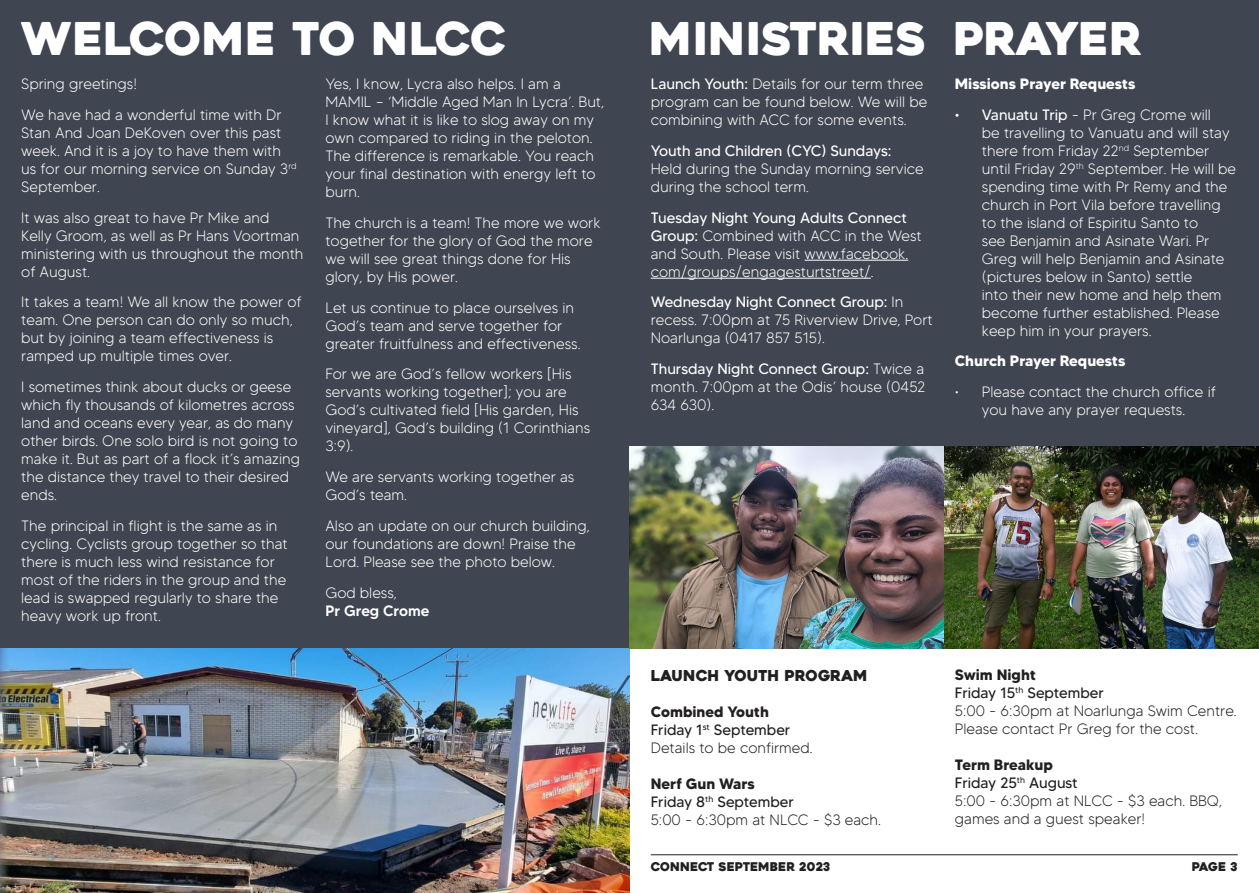
<style>
.page{position:relative;width:1259px;height:893px;background:#fff}
.page>*{position:absolute;margin:0;border:0;box-sizing:border-box;transform-origin:0 0}
.Calendar_Day_Names{font:45px "Heavitas";color:#fff}
.Calendar_Day_Names-2{font:300 15px/18px "MADETOMMY";color:#fff}
.Calendar_Day_Names-3{font:300 15px/18px "MADETOMMY";color:#231f20}
.Calendar_Day_Names-4{font:15px/18px "MADETOMMY";color:#231f20}
.Calendar_Day_Names-5{font:700 15px "MADETOMMY";color:#fff}
.Calendar_Day_Names-6{font:500 15px/18px "MADETOMMY";color:#fff}
.Calendar_Day_Names-7{font:15px "Heavitas";color:#231f20}
.t1{font:12px "Heavitas";color:#231f20}
.s1{font-weight:300}
.s2{font-weight:400}
.s3{font-weight:700}
</style>
<div class="page">
<hr style="left:651px;top:854px;width:586px;height:1px;background:#231f20">
<div style="left:0;top:436px;width:629px;height:212px;background:#404651"></div>
<div style="left:0;top:0;width:1259px;height:446px;background:#404651"></div>
<hr style="left:804px;top:260px;width:104px;height:1px;background:#fff">
<hr style="left:651px;top:278px;width:220px;height:1px;background:#fff">
<img style="left:0;top:648px;width:629px;height:245px">
<img style="left:629px;top:446px;width:630px;height:202px">
<p class="Calendar_Day_Names" style="left:21px;top:11px;width:486px">WELCOME TO NLCC</p>
<p class="Calendar_Day_Names-2" style="left:21px;top:75px;width:117px">Spring greetings!</p>
<p class="Calendar_Day_Names-2" style="left:21px;top:106px;width:277px">We have had a wonderful time with Dr<br>Stan And Joan DeKoven over this past week. And it is a joy to have them with us for our morning service on Sunday 3<sup>rd<br></sup>September.</p>
<p class="Calendar_Day_Names-2" style="left:21px;top:208px;width:284px">It was also great to have Pr Mike and<br>Kelly Groom, as well as Pr Hans Voortman ministering with us throughout the month of August.</p>
<p class="Calendar_Day_Names-2" style="left:21px;top:293px;width:282px">It takes a team! We all know the power of team. One person can do only so much, but by joining a team effectiveness is ramped up multiple times over.</p>
<p class="Calendar_Day_Names-2" style="left:21px;top:378px;width:280px">I sometimes think about ducks or geese which fly thousands of kilometres across land and oceans every year, as do many other birds. One solo bird is not going to make it. But as part of a flock it’s amazing the distance they travel to their desired ends.</p>
<p class="Calendar_Day_Names-2" style="left:21px;top:517px;width:268px">The principal in flight is the same as in cycling. Cyclists group together so that there is much less wind resistance for most of the riders in the group and the lead is swapped regularly to share the heavy work up front.</p>
<p class="Calendar_Day_Names-2" style="left:325px;top:75px;width:280px">Yes, I know, Lycra also helps. I am a MAMIL – ‘Middle Aged Man In Lycra’. But, I know what it is like to slog away on my own compared to riding in the peloton.<br>The difference is remarkable. You reach your final destination with energy left to burn.</p>
<p class="Calendar_Day_Names-2" style="left:325px;top:214px;width:277px">The church is a team! The more we work together for the glory of God the more we will see great things done for His glory, by His power.</p>
<p class="Calendar_Day_Names-2" style="left:325px;top:298px;width:257px">Let us continue to place ourselves in<br>God’s team and serve together for greater fruitfulness and effectiveness.</p>
<p class="Calendar_Day_Names-2" style="left:325px;top:365px;width:266px">For we are God’s fellow workers [His servants working together]; you are<br>God’s cultivated field [His garden, His vineyard], God’s building (1 Corinthians<br>3:9).</p>
<p class="Calendar_Day_Names-2" style="left:325px;top:468px;width:250px">We are servants working together as<br>God’s team.</p>
<p class="Calendar_Day_Names-2" style="left:325px;top:517px;width:266px">Also an update on our church building, our foundations are down! Praise the<br>Lord. Please see the photo below.</p>
<p class="Calendar_Day_Names-6" style="left:325px;top:583px;width:106px"><span class="s1">God bless,<br></span>Pr Greg Crome</p>
<p class="Calendar_Day_Names" style="left:649px;top:11px;width:279px">MINISTRIES</p>
<p class="Calendar_Day_Names-2" style="left:651px;top:75px;width:278px"><span class="s2">Launch Youth:</span> Details for our term three program can be found below. We will be combining with ACC for some events.</p>
<p class="Calendar_Day_Names-2" style="left:651px;top:142px;width:274px"><span class="s2">Youth and Children (CYC) Sundays:<br></span>Held during the Sunday morning service during the school term.</p>
<p class="Calendar_Day_Names-2" style="left:651px;top:208px;width:273px"><span class="s2">Tuesday Night Young Adults Connect Group:</span> Combined with ACC in the West and South. Please visit www.facebook. com/groups/engagesturtstreet/.</p>
<p class="Calendar_Day_Names-2" style="left:651px;top:293px;width:283px"><span class="s2">Wednesday Night Connect Group:</span> In recess. 7:00pm at 75 Riverview Drive, Port<br>Noarlunga (0417 857 515).</p>
<p class="Calendar_Day_Names-2" style="left:651px;top:360px;width:276px;text-align:justify"><span class="s2">Thursday Night Connect Group:</span> Twice a month. 7:00pm at the Odis’ house (0452<br>634 630).</p>
<p class="Calendar_Day_Names" style="left:953px;top:11px;width:190px">PRAYER</p>
<p class="Calendar_Day_Names-5" style="left:955px;top:74px;width:182px">Missions Prayer Requests</p>
<p class="Calendar_Day_Names-2" style="left:982px;top:105px;width:256px;text-indent:-27px"><span class="s2">• Vanuatu Trip</span> - Pr Greg Crome will<br>be travelling to Vanuatu and will stay there from Friday 22<sup>nd</sup> September until Friday 29<sup>th</sup> September. He will be spending time with Pr Remy and the church in Port Vila before travelling to the island of Espiritu Santo to<br>see Benjamin and Asinate Wari. Pr Greg will help Benjamin and Asinate (pictures below in Santo) settle<br>into their new home and help them become further established. Please keep him in your prayers.</p>
<p class="Calendar_Day_Names-5" style="left:955px;top:352px;width:172px">Church Prayer Requests</p>
<p class="Calendar_Day_Names-2" style="left:955px;top:383px;width:262px;text-align:center">• Please contact the church office if you have any prayer requests.</p>
<p class="Calendar_Day_Names-7" style="left:651px;top:666px;width:218px">LAUNCH YOUTH PROGRAM</p>
<p class="Calendar_Day_Names-4" style="left:651px;top:703px;width:141px"><span class="s3">Combined Youth<br></span>Friday 1<sup>st</sup> September</p>
<p class="Calendar_Day_Names-3" style="left:651px;top:739px;width:163px">Details to be confirmed.</p>
<p class="Calendar_Day_Names-4" style="left:651px;top:775px;width:145px"><span class="s3">Nerf Gun Wars<br></span>Friday 8<sup>th</sup> September</p>
<p class="Calendar_Day_Names-3" style="left:651px;top:811px;width:232px">5:00 - 6:30pm at NLCC - $3 each.</p>
<p class="Calendar_Day_Names-4" style="left:955px;top:666px;width:151px"><span class="s3">Swim Night<br></span>Friday 15<sup>th</sup> September</p>
<p class="Calendar_Day_Names-3" style="left:955px;top:702px;width:283px">5:00 - 6:30pm at Noarlunga Swim Centre.<br>Please contact Pr Greg for the cost.</p>
<p class="Calendar_Day_Names-4" style="left:955px;top:756px;width:124px"><span class="s3">Term Breakup<br></span>Friday 25<sup>th</sup> August</p>
<p class="Calendar_Day_Names-3" style="left:955px;top:792px;width:269px">5:00 - 6:30pm at NLCC - $3 each. BBQ, games and a guest speaker!</p>
<p class="t1" style="left:651px;top:859px;width:181px">CONNECT SEPTEMBER 2023</p>
<p class="t1" style="left:1191px;top:859px;width:47px">PAGE 3</p>
</div>
